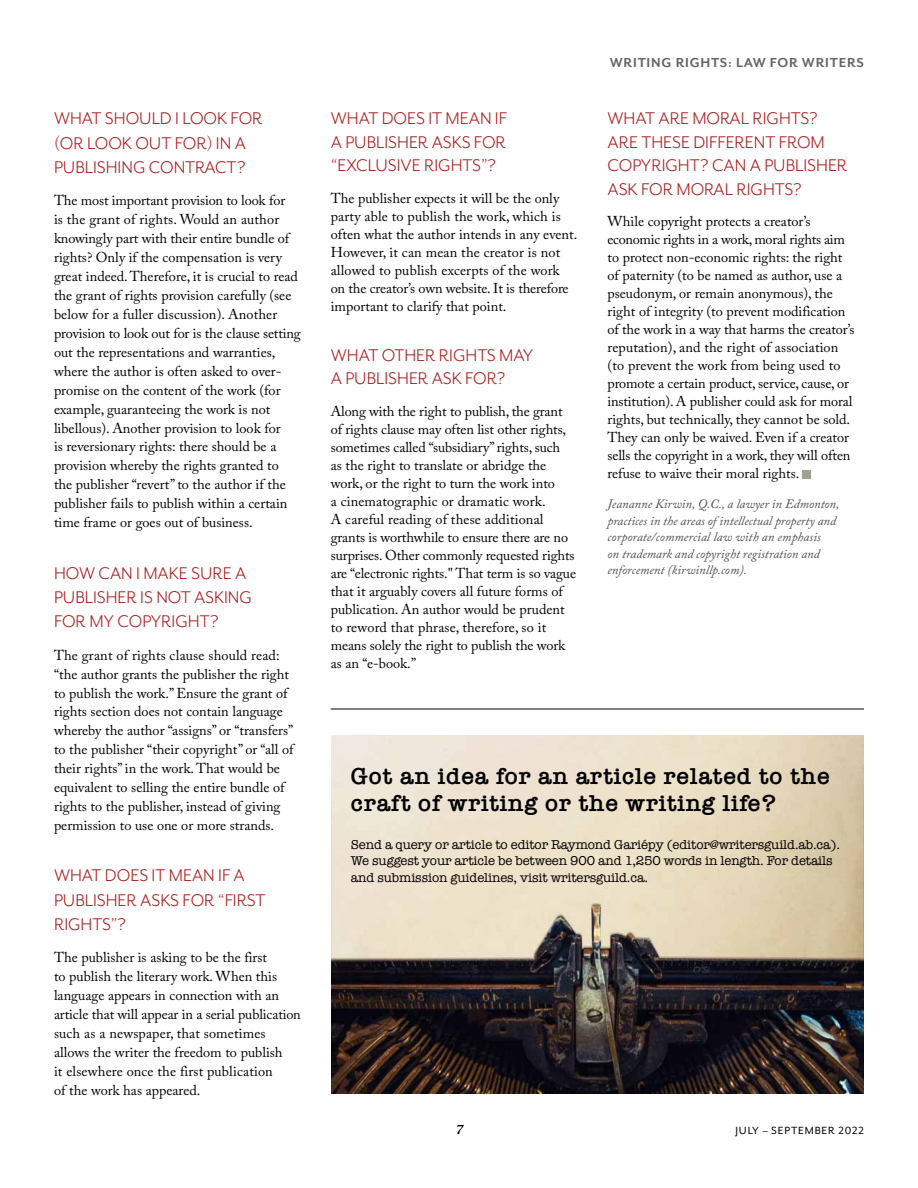
<style>
.page{position:relative;width:918px;height:1188px;background:#fff}
.page>*{position:absolute;margin:0;border:0;box-sizing:border-box;transform-origin:0 0}
.t1{font:600 23.7px/26.5px "American Typewriter";letter-spacing:.03em;color:#000}
.t2{font:19.5px/24.3px "Mr Eaves San OT";color:#ab2123}
.t3{font:700 15px "Mr Eaves San OT";letter-spacing:.05em;color:#636466}
.t4{font:14.25px/18px "Adobe Caslon Pro";color:#000}
.t5{font:italic 600 13.5px "Utopia";color:#000}
.t6{font:13.2px/16.5px "American Typewriter";letter-spacing:-.01em;color:#000}
.t7{font:italic 12.75px/16.5px "Adobe Caslon Pro";color:#4d4d4f}
.t8{font:12px "Mr Eaves San OT";letter-spacing:.07em;color:#000}
</style>
<div class="page">
<div style="left:802px;top:470px;width:8px;height:8px;background:#9ba492"></div>
<hr style="left:331px;top:709px;width:533px;height:1px;background:#000">
<img style="left:331px;top:735px;width:533px;height:359px">
<h2 class="t2" style="left:54px;top:107px;width:210px">WHAT SHOULD I LOOK FOR (OR LOOK OUT FOR) IN A<br>PUBLISHING CONTRACT?</h2>
<p class="t4" style="left:54px;top:191px;width:248px;line-height:18.9px">The most important provision to look for<br>is the grant of rights. Would an author knowingly part with their entire bundle of rights? Only if the compensation is very great indeed. Therefore, it is crucial to read the grant of rights provision carefully (see below for a fuller discussion). Another provision to look out for is the clause setting out the representations and warranties, where the author is often asked to over&shy;promise on the content of the work (for example, guaranteeing the work is not libellous). Another provision to look for<br>is reversionary rights: there should be a provision whereby the rights granted to<br>the publisher “revert” to the author if the publisher fails to publish within a certain time frame or goes out of business.</p>
<h2 class="t2" style="left:54px;top:561px;width:200px">HOW CAN I MAKE SURE A<br>PUBLISHER IS NOT ASKING<br>FOR MY COPYRIGHT?</h2>
<p class="t4" style="left:54px;top:645px;width:241px;line-height:18.9px">The grant of rights clause should read: “the author grants the publisher the right to publish the work.” Ensure the grant of rights section does not contain language whereby the author “assigns” or “transfers” to the publisher “their copyright” or “all of their rights” in the work. That would be equivalent to selling the entire bundle of rights to the publisher, instead of giving permission to use one or more strands.</p>
<h2 class="t2" style="left:54px;top:864px;width:213px">WHAT DOES IT MEAN IF A<br>PUBLISHER ASKS FOR “FIRST<br>RIGHTS”?</h2>
<p class="t4" style="left:54px;top:948px;width:248px;line-height:18.9px">The publisher is asking to be the first<br>to publish the literary work. When this language appears in connection with an article that will appear in a serial publication such as a newspaper, that sometimes allows the writer the freedom to publish<br>it elsewhere once the first publication<br>of the work has appeared.</p>
<h2 class="t2" style="left:331px;top:107px;width:178px;line-height:23.4px;text-align:justify">WHAT DOES IT MEAN IF A PUBLISHER ASKS FOR “EXCLUSIVE RIGHTS”?</h2>
<p class="t4" style="left:331px;top:189px;width:248px">The publisher expects it will be the only party able to publish the work, which is often what the author intends in any event.<br>However, it can mean the creator is not allowed to publish excerpts of the work on the creator’s own website. It is therefore important to clarify that point.</p>
<h2 class="t2" style="left:331px;top:344px;width:204px;line-height:23.4px">WHAT OTHER RIGHTS MAY<br>A PUBLISHER ASK FOR?</h2>
<p class="t4" style="left:331px;top:402px;width:247px">Along with the right to publish, the grant of rights clause may often list other rights, sometimes called “subsidiary” rights, such<br>as the right to translate or abridge the work, or the right to turn the work into<br>a cinematographic or dramatic work.<br>A careful reading of these additional grants is worthwhile to ensure there are no surprises. Other commonly requested rights are “electronic rights." That term is so vague that it arguably covers all future forms of publication. An author would be prudent to reword that phrase, therefore, so it means solely the right to publish the work as an “e-book.”</p>
<p class="t3" style="left:610px;top:54px;width:256px">WRITING RIGHTS: LAW FOR WRITERS</p>
<h2 class="t2" style="left:608px;top:107px;width:241px;line-height:23.4px">WHAT ARE MORAL RIGHTS?<br>ARE THESE DIFFERENT FROM<br>COPYRIGHT? CAN A PUBLISHER<br>ASK FOR MORAL RIGHTS?</h2>
<p class="t4" style="left:608px;top:212px;width:249px">While copyright protects a creator’s economic rights in a work, moral rights aim to protect non-economic rights: the right of paternity (to be named as author, use a pseudonym, or remain anonymous), the right of integrity (to prevent modification of the work in a way that harms the creator’s reputation), and the right of association (to prevent the work from being used to promote a certain product, service, cause, or institution). A publisher could ask for moral rights, but technically, they cannot be sold.<br>They can only be waived. Even if a creator sells the copyright in a work, they will often refuse to waive their moral rights.</p>
<p class="t7" style="left:608px;top:495px;width:233px">Jeananne Kirwin, Q.C., a lawyer in Edmonton, practices in the areas of intellectual property and corporate/commercial law with an emphasis<br>on trademark and copyright registration and enforcement (kirwinllp.com).</p>
<h1 class="t1" style="left:351px;top:763px;width:480px">Got an idea for an article related to the craft of writing or the writing life?</h1>
<p class="t6" style="left:351px;top:836px;width:491px">Send a query or article to editor Raymond Gariépy (editor@writersguild.ab.ca).<br>We suggest your article be between 900 and 1,250 words in length. For details and submission guidelines, visit writersguild.ca.</p>
<p class="t5" style="left:455px;top:1122px;width:9px">7</p>
<p class="t8" style="left:736px;top:1124px;width:130px">JULY – SEPTEMBER 2022</p>
</div>
